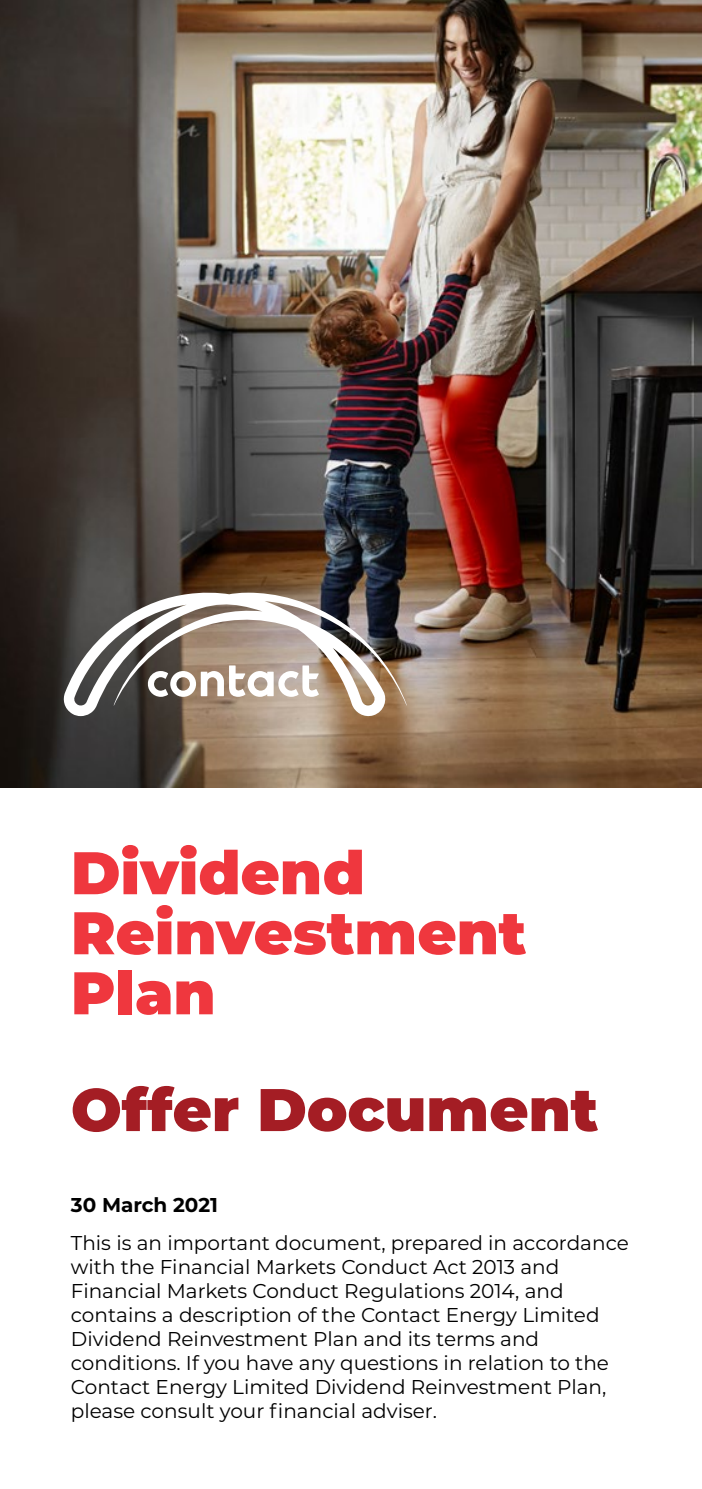
<style>
.page{position:relative;width:702px;height:1489px;background:#fff}
.page>*{position:absolute;margin:0;border:0;box-sizing:border-box;transform-origin:0 0}
.t1{font:900 60px/60px "Montserrat";color:#ef373e}
.t2{font:900 60px "Montserrat";color:#a41d24}
.t3{font:20px/24px "Montserrat";color:#000}
.t4{font:700 20px "Montserrat";color:#000}
</style>
<div class="page">
<img style="left:0;top:0;width:702px;height:787px">
<svg style="left:62px;top:588px;width:345px;height:130px"></svg>
<h1 class="t1" style="left:71px;top:839px;width:457px">Dividend<br>Reinvestment<br>Plan</h1>
<h1 class="t2" style="left:71px;top:1064px;width:529px">Offer Document</h1>
<p class="t4" style="left:71px;top:1190px;width:149px">30 March 2021</p>
<p class="t3" style="left:71px;top:1230px;width:559px">This is an important document, prepared in accordance with the Financial Markets Conduct Act 2013 and Financial Markets Conduct Regulations 2014, and contains a description of the Contact Energy Limited Dividend Reinvestment Plan and its terms and conditions. If you have any questions in relation to the Contact Energy Limited Dividend Reinvestment Plan, please consult your financial adviser.</p>
</div>
